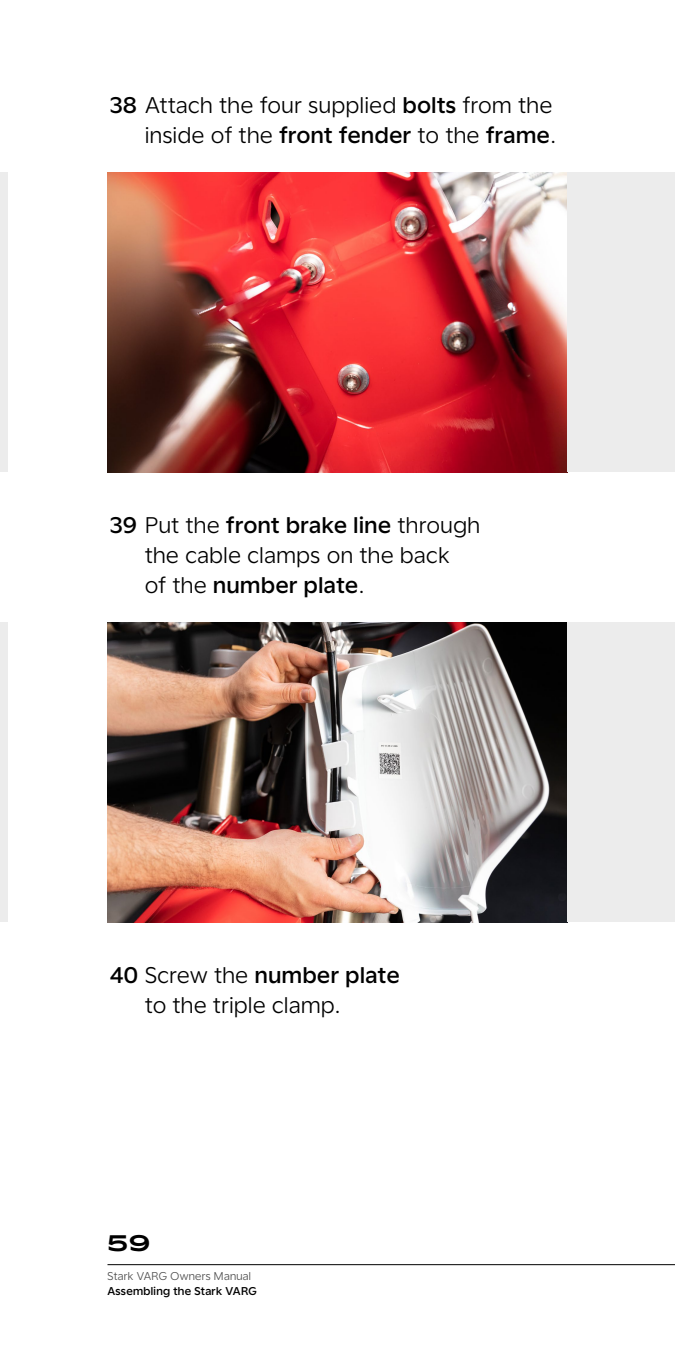
<style>
.page{position:relative;width:675px;height:1350px;background:#fff}
.page>*{position:absolute;margin:0;border:0;box-sizing:border-box;transform-origin:0 0}
.t1{font:22.5px/30px "Universal Sans Display 300";letter-spacing:.03em;color:#000}
.t2{font:500 22.5px "Stark Sans";color:#000}
.t3{font:11.25px "Universal Sans Display 500";letter-spacing:.03em;color:#000}
.t4{font:11.25px "Universal Sans Display 300";letter-spacing:.03em;color:#4d4d4d}
.s1{font-family:"Universal Sans Display 500"}
</style>
<div class="page">
<hr style="left:108px;top:1265px;width:567px;height:1px;background:#000">
<img style="left:108px;top:172px;width:460px;height:300px">
<div style="left:568px;top:172px;width:107px;height:300px;background:#ececec"></div>
<div style="left:0;top:172px;width:8px;height:300px;background:#ececec"></div>
<img style="left:108px;top:622px;width:460px;height:300px">
<div style="left:568px;top:622px;width:107px;height:300px;background:#ececec"></div>
<div style="left:0;top:622px;width:8px;height:300px;background:#ececec"></div>
<p class="t1" style="left:110px;top:90px;width:448px;text-align:right"><span class="s1">38</span> Attach the four supplied <span class="s1">bolts</span> from the inside of the <span class="s1">front fender</span> to the <span class="s1">frame</span>.</p>
<p class="t1" style="left:145px;top:510px;width:337px;text-indent:-35px"><span class="s1">39</span> Put the <span class="s1">front brake line</span> through the cable clamps on the back<br>of the <span class="s1">number plate</span>.</p>
<p class="t1" style="left:145px;top:960px;width:256px;text-indent:-35px"><span class="s1">40</span> Screw the <span class="s1">number plate </span>to the triple clamp.</p>
<p class="t2" style="left:108px;top:1228px;width:44px">59</p>
<p class="t4" style="left:108px;top:1270px;width:145px">Stark VARG Owners Manual</p>
<p class="t3" style="left:108px;top:1285px;width:151px">Assembling the Stark VARG</p>
</div>
